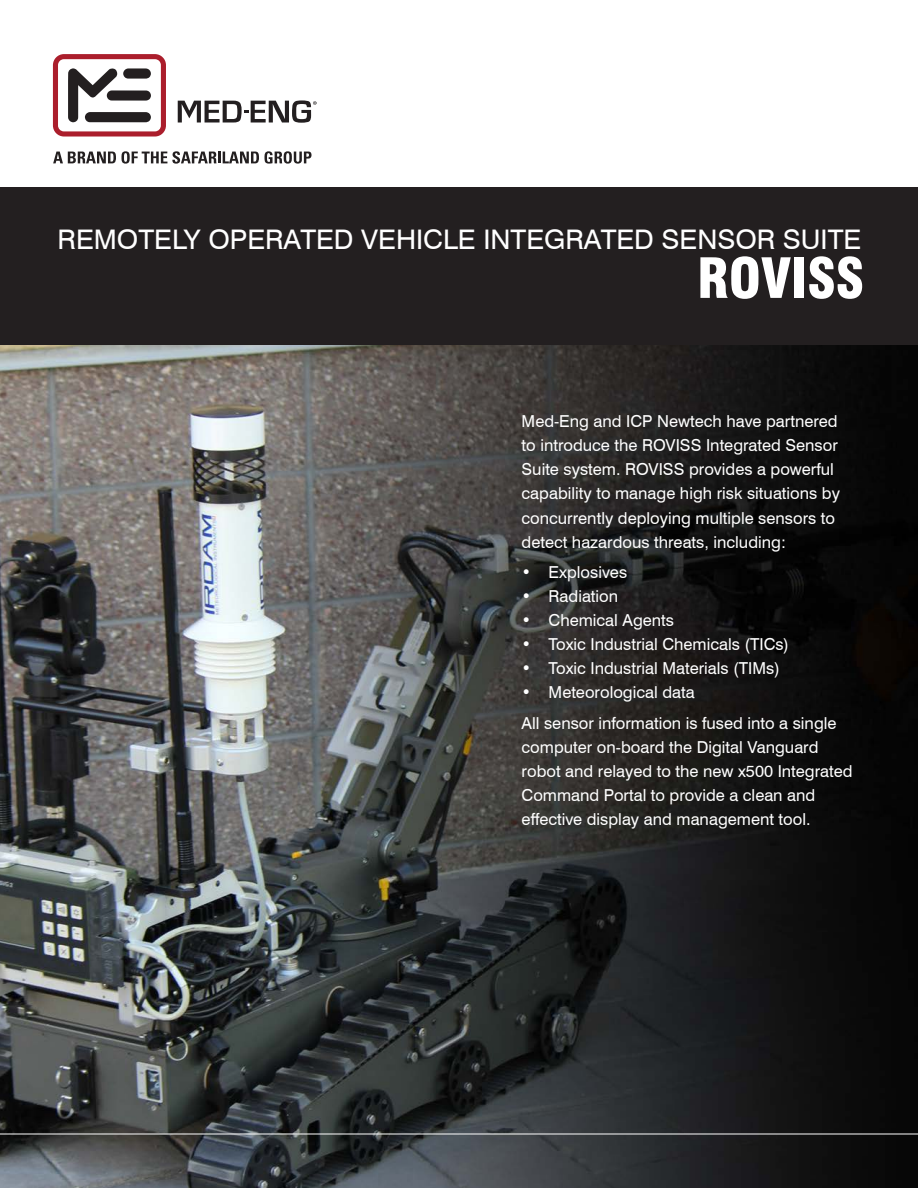
<style>
.page{position:relative;width:918px;height:1188px;background:#fff}
.page>*{position:absolute;margin:0;border:0;box-sizing:border-box;transform-origin:0 0}
.t1{font:900 condensed 54px "Swiss 721 BT";color:#fff}
.t2{font:27px "Swiss 721 BT";color:#fff}
.t3{font:16.5px/24px "Swiss 721 BT";color:#fff}
</style>
<div class="page">
<img style="left:0;top:345px;width:918px;height:843px">
<div style="left:0;top:187px;width:918px;height:158px;background:#231f20"></div>
<hr style="left:0;top:1134px;width:918px;height:1px;background:#fff">
<svg style="left:53px;top:54px;width:113px;height:83px"></svg>
<svg style="left:178px;top:100px;width:139px;height:23px"></svg>
<svg style="left:53px;top:152px;width:63px;height:11px"></svg>
<svg style="left:122px;top:151px;width:137px;height:13px"></svg>
<svg style="left:265px;top:151px;width:47px;height:13px"></svg>
<p class="t2" style="left:58px;top:223px;width:805px">REMOTELY OPERATED VEHICLE INTEGRATED SENSOR SUITE</p>
<p class="t1" style="left:697px;top:246px;width:168px">ROVISS</p>
<p class="t3" style="left:522px;top:409px;width:320px">Med-Eng and ICP Newtech have partnered to introduce the ROVISS Integrated Sensor Suite system. ROVISS provides a powerful capability to manage high risk situations by concurrently deploying multiple sensors to detect hazardous threats, including:</p>
<p class="t3" style="left:522px;top:560px;width:107px">• Explosives</p>
<p class="t3" style="left:522px;top:584px;width:98px">• Radiation</p>
<p class="t3" style="left:522px;top:608px;width:154px">• Chemical Agents</p>
<p class="t3" style="left:522px;top:632px;width:269px">• Toxic Industrial Chemicals (TICs)</p>
<p class="t3" style="left:522px;top:656px;width:260px">• Toxic Industrial Materials (TIMs)</p>
<p class="t3" style="left:522px;top:680px;width:175px">• Meteorological data</p>
<p class="t3" style="left:522px;top:711px;width:333px">All sensor information is fused into a single computer on-board the Digital Vanguard robot and relayed to the new x500 Integrated Command Portal to provide a clean and effective display and management tool.</p>
</div>
